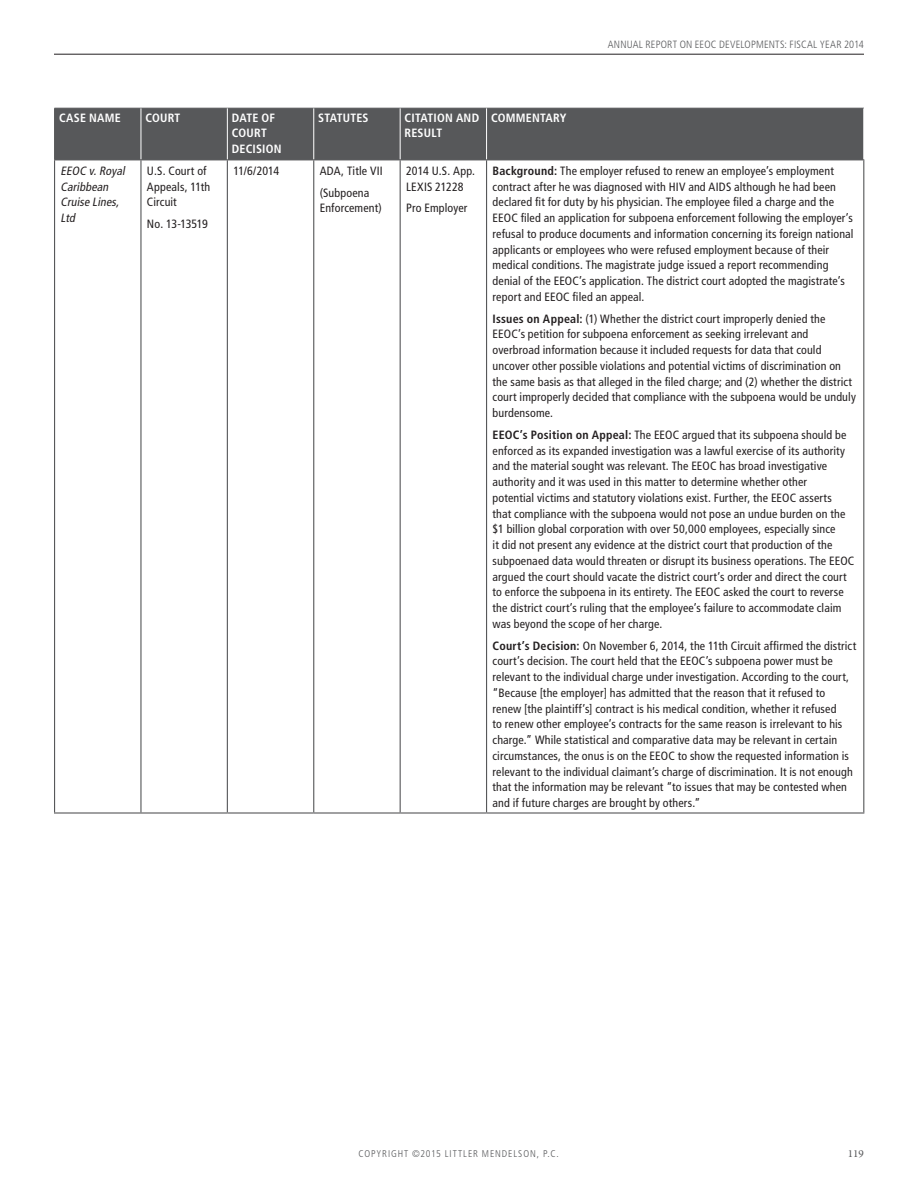
<style>
.page{position:relative;width:918px;height:1188px;background:#fff}
.page>*{position:absolute;margin:0;border:0;box-sizing:border-box;transform-origin:0 0}
._6b-chart_appendix-b{font:condensed 12px/15.8px "Frutiger LT Std";letter-spacing:.01em;color:#231f20}
._6a-chart_appendix_h{font:700 condensed 12px/15.8px "Frutiger LT Std";letter-spacing:.015em;color:#fff}
._6b-chart_appendix-b-2{font:italic condensed 12px/15.8px "Frutiger LT Std";color:#231f20}
._6b-chart_appendix-b-3{font:condensed 12px "Frutiger LT Std";letter-spacing:-.035em;color:#231f20}
.t1{font:11.25px "Arno Pro";color:#57585a}
.t2{font:300 condensed 10.5px "Frutiger LT Std";letter-spacing:.02em;color:#57585a}
.t3{font:300 condensed 9.75px "Frutiger LT Std";letter-spacing:.095em;color:#57585a}
.s1{font-weight:700}
</style>
<div class="page">
<hr style="left:54px;top:54px;width:810px;height:1px;background:#231f20">
<div style="left:55px;top:109px;width:809px;height:51px;background:#57585a"></div>
<hr style="left:54px;top:108px;width:87px;height:1px;background:#57585a">
<hr style="left:54px;top:108px;width:1px;height:52px;background:#57585a">
<hr style="left:141px;top:108px;width:86px;height:1px;background:#57585a">
<hr style="left:227px;top:108px;width:87px;height:1px;background:#57585a">
<hr style="left:314px;top:108px;width:86px;height:1px;background:#57585a">
<hr style="left:400px;top:108px;width:87px;height:1px;background:#57585a">
<hr style="left:487px;top:108px;width:377px;height:1px;background:#57585a">
<hr style="left:141px;top:108px;width:1px;height:52px;background:#fff">
<hr style="left:227px;top:108px;width:1px;height:52px;background:#fff">
<hr style="left:314px;top:108px;width:1px;height:52px;background:#fff">
<hr style="left:400px;top:108px;width:1px;height:52px;background:#fff">
<hr style="left:486px;top:108px;width:1px;height:52px;background:#fff">
<hr style="left:54px;top:160px;width:87px;height:1px;background:#57585a">
<hr style="left:141px;top:160px;width:86px;height:1px;background:#57585a">
<hr style="left:227px;top:160px;width:87px;height:1px;background:#57585a">
<hr style="left:314px;top:160px;width:86px;height:1px;background:#57585a">
<hr style="left:400px;top:160px;width:87px;height:1px;background:#57585a">
<hr style="left:487px;top:160px;width:377px;height:1px;background:#57585a">
<hr style="left:54px;top:160px;width:1px;height:652px;background:#57585a">
<hr style="left:140px;top:160px;width:2px;height:652px;background:#57585a">
<hr style="left:227px;top:160px;width:1px;height:652px;background:#57585a">
<hr style="left:313px;top:160px;width:1px;height:652px;background:#57585a">
<hr style="left:400px;top:160px;width:1px;height:652px;background:#57585a">
<hr style="left:486px;top:160px;width:1px;height:652px;background:#57585a">
<hr style="left:863px;top:160px;width:1px;height:652px;background:#57585a">
<hr style="left:54px;top:812px;width:87px;height:2px;background:#57585a">
<hr style="left:141px;top:812px;width:86px;height:2px;background:#57585a">
<hr style="left:227px;top:812px;width:87px;height:2px;background:#57585a">
<hr style="left:314px;top:812px;width:86px;height:2px;background:#57585a">
<hr style="left:400px;top:812px;width:87px;height:2px;background:#57585a">
<hr style="left:487px;top:812px;width:377px;height:2px;background:#57585a">
<p class="t2" style="left:608px;top:39px;width:258px">ANNUAL REPORT ON EEOC DEVELOPMENTS: FISCAL YEAR 2014</p>
<p class="_6a-chart_appendix_h" style="left:59px;top:110px;width:63px">CASE NAME</p>
<p class="_6a-chart_appendix_h" style="left:145px;top:110px;width:36px">COURT</p>
<p class="_6a-chart_appendix_h" style="left:232px;top:110px;width:51px">DATE OF<br>COURT<br>DECISION</p>
<p class="_6a-chart_appendix_h" style="left:318px;top:110px;width:52px">STATUTES</p>
<p class="_6a-chart_appendix_h" style="left:405px;top:110px;width:76px">CITATION AND<br>RESULT</p>
<p class="_6a-chart_appendix_h" style="left:491px;top:110px;width:77px">COMMENTARY</p>
<p class="_6b-chart_appendix-b-2" style="left:61px;top:163px;width:68px">EEOC v.Royal<br>Caribbean<br>Cruise Lines,<br>Ltd</p>
<p class="_6b-chart_appendix-b" style="left:147px;top:163px;width:65px">U.S. Court of<br>Appeals, 11th<br>Circuit</p>
<p class="_6b-chart_appendix-b-3" style="left:147px;top:217px;width:62px">No. 13-13519</p>
<p class="_6b-chart_appendix-b" style="left:493px;top:163px;width:362px"><span class="s1">Background:</span> The employer refused to renew an employee’s employment contract after he was diagnosed with HIV and AIDS although he had been declared fit for duty by his physician. The employee filed a charge and the EEOC filed an application for subpoena enforcement following the employer’s refusal to produce documents and information concerning its foreign national applicants or employees who were refused employment because of their medical conditions. The magistrate judge issued a report recommending denial of the EEOC’s application. The district court adopted the magistrate’s report and EEOC filed an appeal.</p>
<p class="_6b-chart_appendix-b" style="left:493px;top:311px;width:365px"><span class="s1">Issues on Appeal:</span> (1) Whether the district court improperly denied the EEOC’s petition for subpoena enforcement as seeking irrelevant and overbroad information because it included requests for data that could uncover other possible violations and potential victims of discrimination on the same basis as that alleged in the filed charge; and (2) whether the district court improperly decided that compliance with the subpoena would be unduly burdensome.</p>
<p class="_6b-chart_appendix-b" style="left:493px;top:427px;width:363px"><span class="s1">EEOC’s Position on Appeal:</span> The EEOC argued that its subpoena should be enforced as its expanded investigation was a lawful exercise of its authority and the material sought was relevant. The EEOC has broad investigative authority and it was used in this matter to determine whether other<br>potential victims and statutory violations exist. Further, the EEOC asserts<br>that compliance with the subpoena would not pose an undue burden on the $1 billion global corporation with over 50,000 employees, especially since<br>it did not present any evidence at the district court that production of the subpoenaed data would threaten or disrupt its business operations. The EEOC argued the court should vacate the district court’s order and direct the court to enforce the subpoena in its entirety. The EEOC asked the court to reverse the district court’s ruling that the employee’s failure to accommodate claim was beyond the scope of her charge.</p>
<p class="_6b-chart_appendix-b" style="left:493px;top:638px;width:365px"><span class="s1">Court’s Decision:</span> On November 6, 2014, the 11th Circuit affirmed the district court’s decision. The court held that the EEOC’s subpoena power must be relevant to the individual charge under investigation. According to the court, “Because [the employer] has admitted that the reason that it refused to renew [the plaintiff’s] contract is his medical condition, whether it refused<br>to renew other employee’s contracts for the same reason is irrelevant to his charge.” While statistical and comparative data may be relevant in certain circumstances, the onus is on the EEOC to show the requested information is relevant to the individual claimant’s charge of discrimination. It is not enough that the information may be relevant “to issues that may be contested when and if future charges are brought by others.”</p>
<p class="_6b-chart_appendix-b" style="left:233px;top:163px;width:47px">11/6/2014</p>
<p class="_6b-chart_appendix-b" style="left:320px;top:163px;width:64px">ADA, Title VII</p>
<p class="_6b-chart_appendix-b" style="left:320px;top:185px;width:64px">(Subpoena<br>Enforcement)</p>
<p class="_6b-chart_appendix-b" style="left:406px;top:163px;width:71px">2014 U.S. App.<br>LEXIS 21228</p>
<p class="_6b-chart_appendix-b" style="left:406px;top:200px;width:63px">Pro Employer</p>
<p class="t3" style="left:358px;top:1148px;width:202px">COPYRIGHT ©2015 LITTLER MENDELSON, P.C.</p>
<p class="t1" style="left:848px;top:1147px;width:18px">119</p>
</div>
